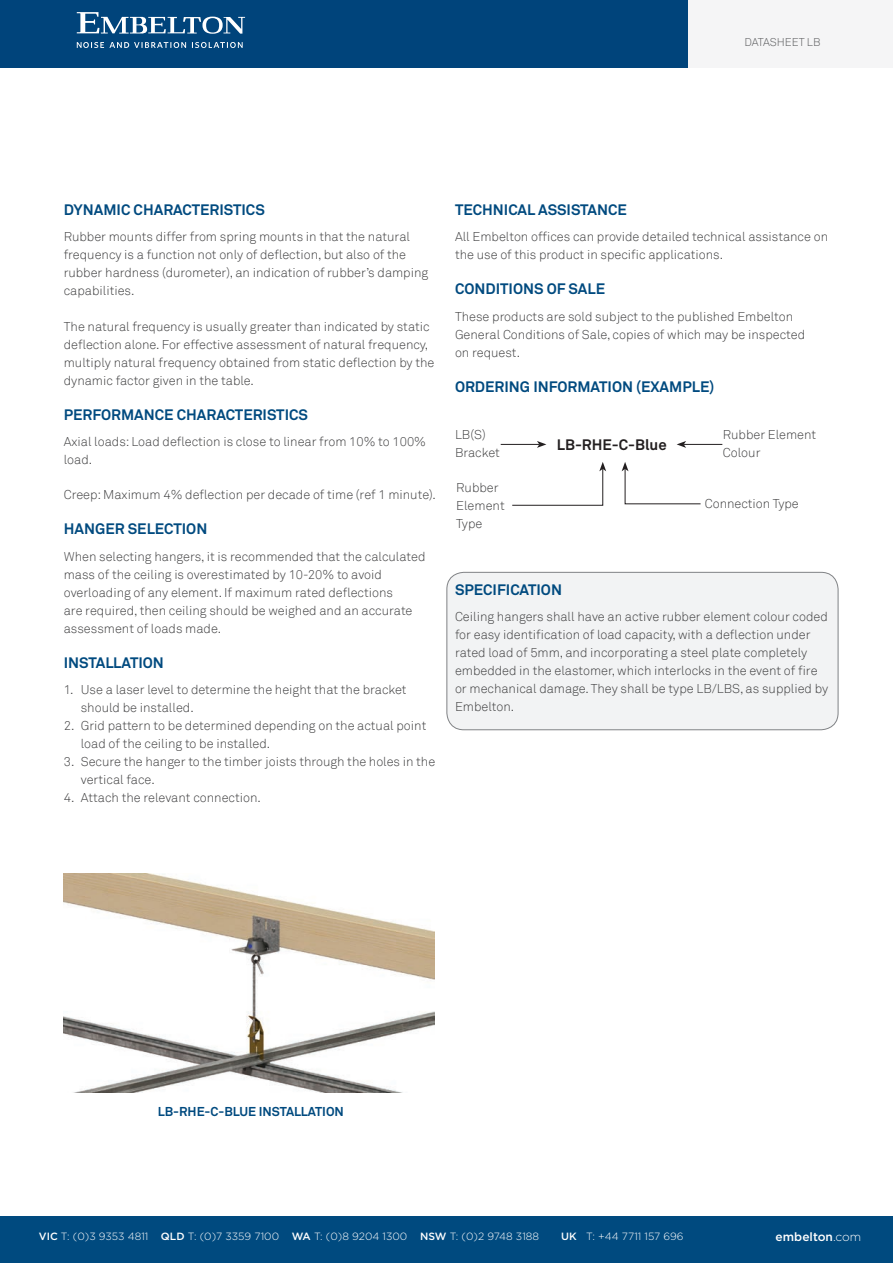
<style>
.page{position:relative;width:893px;height:1263px;background:#fff}
.page>*{position:absolute;margin:0;border:0;box-sizing:border-box;transform-origin:0 0}
.Paragraph_Heading{font:700 15px "Akkurat";color:#004a7f}
.Body_Copy{font:700 15px "Akkurat";color:#004a7f}
.Paragraph_Heading-2{font:700 15px "Akkurat";color:#231f20}
.Body_Copy-2{font:300 12.75px/18px "Akkurat";color:#3e3e3f}
.t1{font:700 12.75px "Akkurat";color:#004a7f}
.t2{font:500 12px "Gotham";color:#fff}
.t3{font:300 11.25px "Akkurat";color:#57585a}
.t4{font:300 10.5px "Gotham";color:#fff}
.s1{font-weight:500}
.s2{font-weight:300}
</style>
<div class="page">
<div style="left:0;top:0;width:893px;height:68px;background:#f5f5f6"></div>
<div style="left:0;top:0;width:688px;height:68px;background:#00447b"></div>
<svg style="left:77px;top:12px;width:168px;height:22px"></svg>
<svg style="left:77px;top:42px;width:166px;height:6px"></svg>
<div style="left:0;top:1216px;width:893px;height:47px;background:#004a7f"></div>
<div style="left:447px;top:572px;width:391px;height:158px;background:#f2f3f4;border-radius:17px"></div>
<div style="left:446px;top:572px;width:392px;height:158px;border:1px solid #808285;border-radius:17px"></div>
<img style="left:64px;top:873px;width:371px;height:220px">
<hr style="left:501px;top:444px;width:38px;height:1px;background:#231f20">
<svg style="left:537px;top:441px;width:9px;height:7px"></svg>
<hr style="left:684px;top:444px;width:38px;height:1px;background:#231f20">
<svg style="left:677px;top:441px;width:9px;height:7px"></svg>
<svg style="left:512px;top:462px;width:94px;height:44px"></svg>
<svg style="left:622px;top:462px;width:79px;height:43px"></svg>
<p class="t3" style="left:744px;top:35px;width:78px">DATASHEET LB</p>
<p class="Paragraph_Heading" style="left:64px;top:200px;width:203px">DYNAMIC CHARACTERISTICS</p>
<p class="Body_Copy-2" style="left:64px;top:228px;width:366px">Rubber mounts differ from spring mounts in that the natural frequency is a function not only of deflection, but also of the rubber hardness (durometer), an indication of rubber’s damping capabilities.</p>
<p class="Body_Copy-2" style="left:64px;top:317px;width:372px">The natural frequency is usually greater than indicated by static deflection alone. For effective assessment of natural frequency, multiply natural frequency obtained from static deflection by the dynamic factor given in the table.</p>
<p class="Paragraph_Heading" style="left:64px;top:405px;width:246px">PERFORMANCE CHARACTERISTICS</p>
<p class="Body_Copy-2" style="left:64px;top:433px;width:364px">Axial loads: Load deflection is close to linear from 10% to 100% load.</p>
<p class="Body_Copy-2" style="left:64px;top:486px;width:374px">Creep: Maximum 4% deflection per decade of time (ref 1 minute).</p>
<p class="Paragraph_Heading" style="left:64px;top:519px;width:145px">HANGER SELECTION</p>
<p class="Body_Copy-2" style="left:64px;top:547px;width:363px">When selecting hangers, it is recommended that the calculated mass of the ceiling is overestimated by 10-20% to avoid overloading of any element. If maximum rated deflections<br>are required, then ceiling should be weighed and an accurate assessment of loads made.</p>
<p class="Paragraph_Heading" style="left:64px;top:653px;width:102px">INSTALLATION</p>
<p class="Body_Copy-2" style="left:81px;top:681px;width:327px;text-indent:-17px">1. Use a laser level to determine the height that the bracket should be installed.</p>
<p class="Body_Copy-2" style="left:81px;top:717px;width:347px;text-indent:-17px">2. Grid pattern to be determined depending on the actual point load of the ceiling to be installed.</p>
<p class="Body_Copy-2" style="left:81px;top:753px;width:356px;text-indent:-17px">3. Secure the hanger to the timber joists through the holes in the vertical face.</p>
<p class="Body_Copy-2" style="left:64px;top:789px;width:199px">4. Attach the relevant connection.</p>
<p class="Paragraph_Heading" style="left:455px;top:200px;width:174px">TECHNICAL ASSISTANCE</p>
<p class="Body_Copy-2" style="left:455px;top:228px;width:375px">All Embelton offices can provide detailed technical assistance on the use of this product in specific applications.</p>
<p class="Paragraph_Heading" style="left:455px;top:280px;width:152px">CONDITIONS OF SALE</p>
<p class="Body_Copy-2" style="left:455px;top:308px;width:352px">These products are sold subject to the published Embelton<br>General Conditions of Sale, copies of which may be inspected on request.</p>
<p class="Paragraph_Heading" style="left:455px;top:377px;width:261px">ORDERING INFORMATION (EXAMPLE)</p>
<p class="Body_Copy-2" style="left:455px;top:426px;width:32px">LB(S)</p>
<p class="Body_Copy-2" style="left:455px;top:444px;width:46px">Bracket</p>
<p class="Body_Copy-2" style="left:456px;top:479px;width:50px">Rubber<br>Element<br>Type</p>
<p class="Paragraph_Heading-2" style="left:557px;top:435px;width:111px">LB-RHE-C-Blue</p>
<p class="Body_Copy-2" style="left:723px;top:426px;width:95px">Rubber Element<br>Colour</p>
<p class="Body_Copy-2" style="left:705px;top:495px;width:95px">Connection Type</p>
<p class="Body_Copy" style="left:455px;top:580px;width:109px">SPECIFICATION</p>
<p class="Body_Copy-2" style="left:455px;top:608px;width:375px">Ceiling hangers shall have an active rubber element colour coded for easy identification of load capacity, with a deflection under rated load of 5mm, and incorporating a steel plate completely embedded in the elastomer, which interlocks in the event of fire or mechanical damage. They shall be type LB/LBS, as supplied by Embelton.</p>
<p class="t1" style="left:158px;top:1103px;width:188px">LB-RHE-C-BLUE INSTALLATION</p>
<p class="t4" style="left:39px;top:1231px;width:502px"><span class="s1">VIC</span> T: (0)3 9353 4811 <span class="s1">QLD</span> T: (0)7 3359 7100 <span class="s1">WA</span> T: (0)8 9204 1300 <span class="s1">NSW</span> T: (0)2 9748 3188</p>
<p class="t4" style="left:561px;top:1231px;width:124px"><span class="s1">UK</span> T: +44 7711 157 696</p>
<p class="t2" style="left:776px;top:1230px;width:87px">embelton<span class="s2">.com</span></p>
</div>
